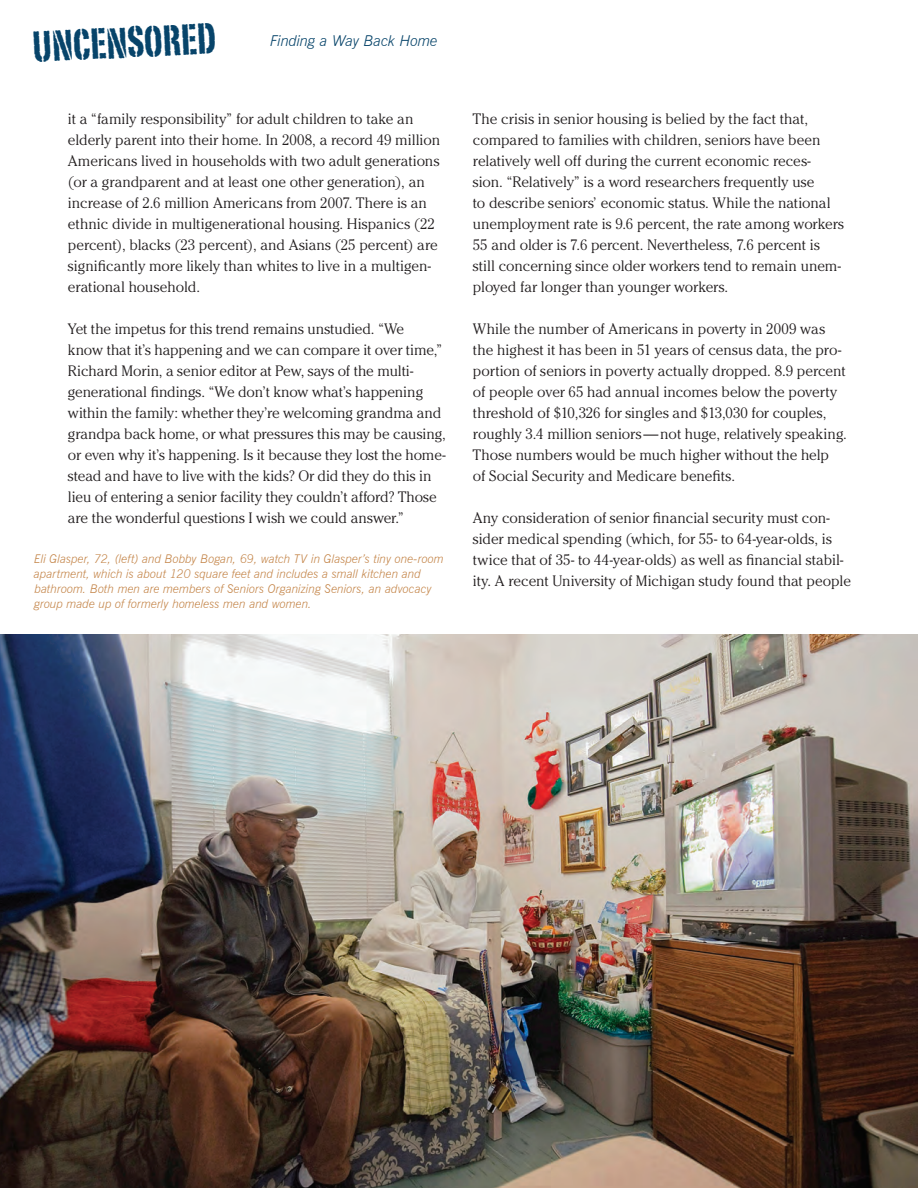
<style>
.page{position:relative;width:918px;height:1188px;background:#fff}
.page>*{position:absolute;margin:0;border:0;box-sizing:border-box;transform-origin:0 0}
.t1{font:42.6px "Portago ITC Std";color:#07446a}
.body_2{font:300 15px/21px "Cheltenham";letter-spacing:-.005em;color:#231f20}
.date_header{font:italic 300 15px "News Gothic BT";letter-spacing:-.015em;color:#07446a}
.t2{font:italic 300 12px/15px "News Gothic BT";color:#c48549}
</style>
<div class="page">
<img style="left:0;top:634px;width:918px;height:554px">
<h1 class="t1" style="left:31px;top:21px;width:185px;rotate:-3deg">UNCENSORED</h1>
<p class="date_header" style="left:270px;top:32px;width:169px">Finding a Way Back Home</p>
<p class="body_2" style="left:68px;top:109px;width:374px">it a “family responsibility” for adult children to take an elderly parent into their home. In 2008, a record 49 million Americans lived in households with two adult generations (or a grandparent and at least one other generation), an increase of 2.6 million Americans from 2007. There is an ethnic divide in multigenerational housing. Hispanics (22 percent), blacks (23 percent), and Asians (25 percent) are significantly more likely than whites to live in a multigen&shy;erational household.</p>
<p class="body_2" style="left:68px;top:319px;width:379px">Yet the impetus for this trend remains unstudied. “We<br>know that it’s happening and we can compare it over time,” Richard Morin, a senior editor at Pew, says of the multi&shy;generational findings. “We don’t know what’s happening within the family: whether they’re welcoming grandma and grandpa back home, or what pressures this may be causing, or even why it’s happening. Is it because they lost the home&shy;stead and have to live with the kids? Or did they do this in lieu of entering a senior facility they couldn’t afford? Those are the wonderful questions I wish we could answer.”</p>
<p class="t2" style="left:34px;top:551px;width:411px">Eli Glasper, 72, (left) and Bobby Bogan, 69, watch TV in Glasper’s tiny one-room apartment, which is about 120 square feet and includes a small kitchen and bathroom. Both men are members of Seniors Organizing Seniors, an advocacy group made up of formerly homeless men and women.</p>
<p class="body_2" style="left:473px;top:109px;width:373px">The crisis in senior housing is belied by the fact that, compared to families with children, seniors have been relatively well off during the current economic reces&shy;sion. “Relatively” is a word researchers frequently use<br>to describe seniors’ economic status. While the national unemployment rate is 9.6 percent, the rate among workers 55 and older is 7.6 percent. Nevertheless, 7.6 percent is still concerning since older workers tend to remain unem&shy;ployed far longer than younger workers.</p>
<p class="body_2" style="left:473px;top:319px;width:375px">While the number of Americans in poverty in 2009 was the highest it has been in 51 years of census data, the pro&shy;portion of seniors in poverty actually dropped. 8.9 percent of people over 65 had annual incomes below the poverty threshold of $10,326 for singles and $13,030 for couples, roughly 3.4 million seniors —not huge, relatively speaking.<br>Those numbers would be much higher without the help<br>of Social Security and Medicare benefits.</p>
<p class="body_2" style="left:473px;top:508px;width:380px">Any consideration of senior financial security must con&shy;sider medical spending (which, for 55- to 64-year-olds, is twice that of 35- to 44-year-olds) as well as financial stabil&shy;ity. A recent University of Michigan study found that people</p>
</div>
